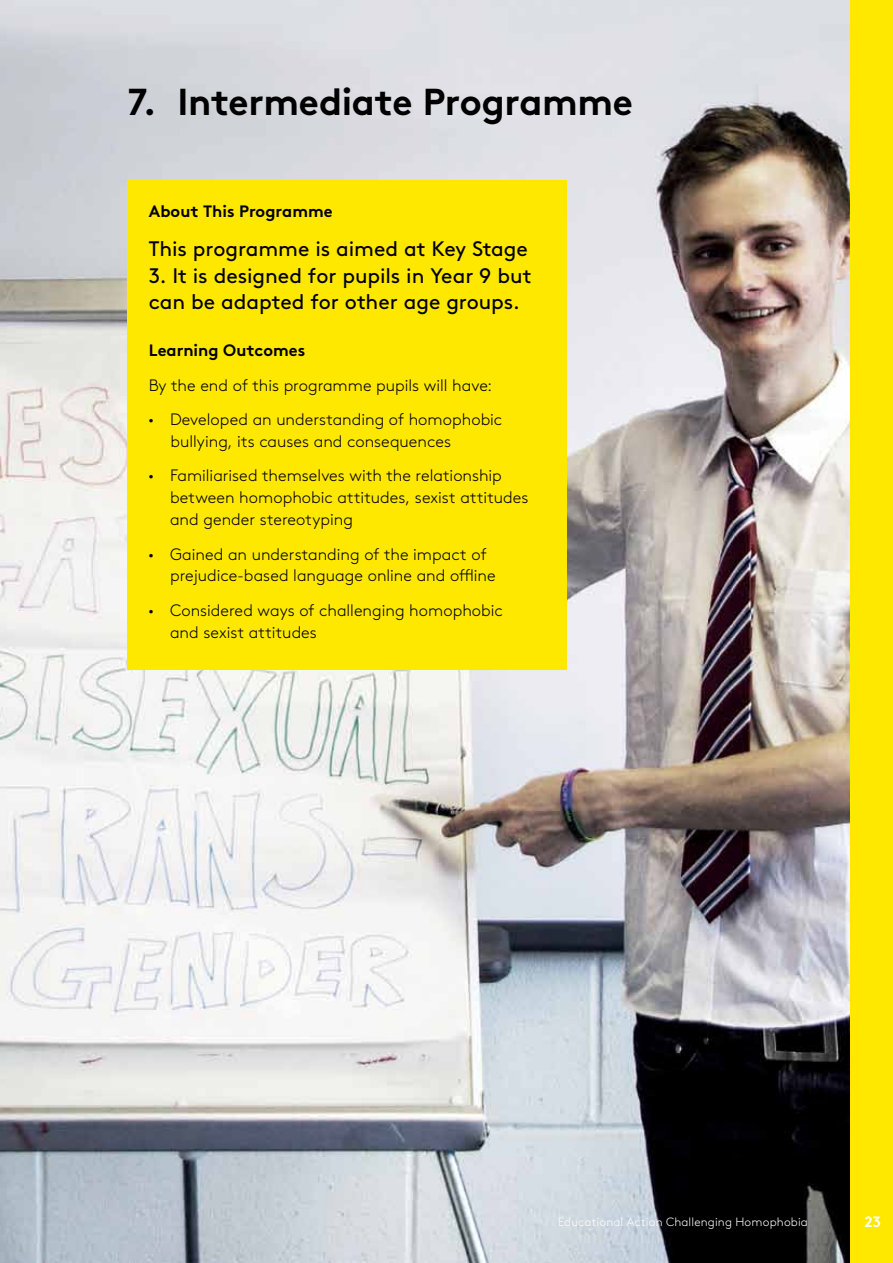
<style>
.page{position:relative;width:893px;height:1263px;background:#fff}
.page>*{position:absolute;margin:0;border:0;box-sizing:border-box;transform-origin:0 0}
.t1{font:700 37.5px "Brown";letter-spacing:-.01em;color:#000}
.t2{font:21px/26.2px "Brown";letter-spacing:-.005em;color:#000}
.t3{font:300 16.5px/21.8px "Brown";color:#000}
.t4{font:700 16.5px "Brown";color:#000}
.t5{font:700 15px "Brown";color:#fff}
.t6{font:300 12px "Brown";letter-spacing:.015em;color:#fff}
.s1{font-family:"Myriad Pro";font-weight:400}
</style>
<div class="page">
<img style="left:0;top:0;width:850px;height:1263px">
<div style="left:850px;top:0;width:43px;height:1263px;background:#ffe800"></div>
<div style="left:127px;top:181px;width:440px;height:489px;background:#ffe800"></div>
<h1 class="t1" style="left:128px;top:71px;width:507px">7. Intermediate Programme</h1>
<p class="t4" style="left:149px;top:198px;width:185px">About This Programme</p>
<p class="t2" style="left:149px;top:234px;width:381px">This programme is aimed at Key Stage</p>
<p class="t2" style="left:149px;top:261px;width:384px">3. It is designed for pupils in Year 9 but can be adapted for other age groups.</p>
<p class="t4" style="left:149px;top:337px;width:158px">Learning Outcomes</p>
<p class="t3" style="left:149px;top:373px;width:345px">By the end of this programme pupils will have:</p>
<p class="t3" style="left:170px;top:407px;width:333px;text-indent:-22px"><span class="s1">•</span> Developed an understanding of homophobic bullying, its causes and consequences</p>
<p class="t3" style="left:170px;top:464px;width:360px;text-indent:-21px"><span class="s1">•</span> Familiarised themselves with the relationship between homophobic attitudes, sexist attitudes and gender stereotyping</p>
<p class="t3" style="left:170px;top:542px;width:327px;text-indent:-21px"><span class="s1">•</span> Gained an understanding of the impact of prejudice-based language online and offline</p>
<p class="t3" style="left:170px;top:598px;width:334px;text-indent:-21px"><span class="s1">•</span> Considered ways of challenging homophobic and sexist attitudes</p>
<p class="t6" style="left:558px;top:1213px;width:251px">Educational Action Challenging Homophobia</p>
<p class="t5" style="left:864px;top:1209px;width:18px">23</p>
</div>
